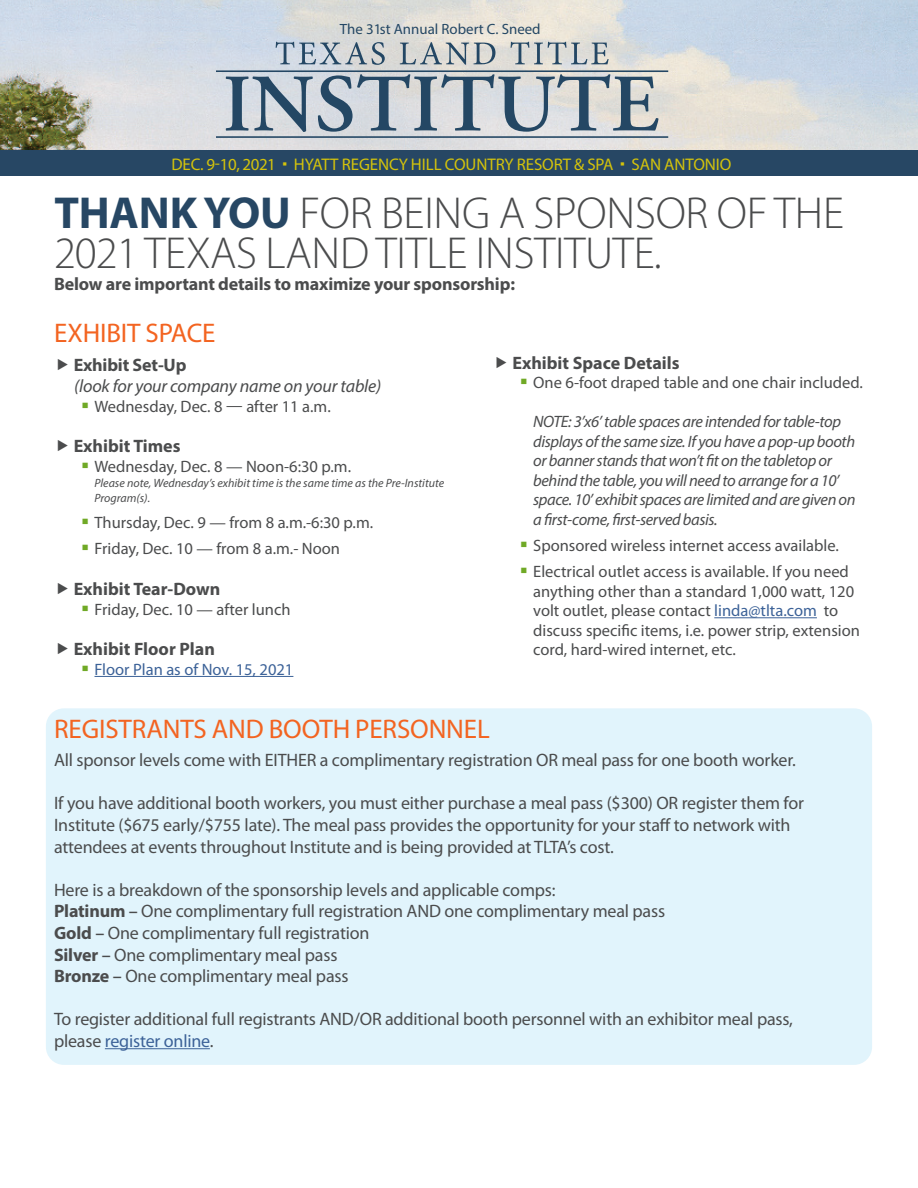
<style>
.page{position:relative;width:918px;height:1188px;background:#fff}
.page>*{position:absolute;margin:0;border:0;box-sizing:border-box;transform-origin:0 0}
.t1{font:300 45px/40.5px "Myriad Pro";letter-spacing:-.005em;color:#4b4c4d}
.t2{font:27px "Myriad Pro";letter-spacing:-.005em;color:#f36421}
.t3{font:18px/21.6px "Myriad Pro";letter-spacing:-.01em;color:#4b4c4d}
.subheader{font:700 18px "Myriad Pro";letter-spacing:-.005em;color:#4b4c4d}
.t4{font:italic 18px "Myriad Pro";letter-spacing:-.01em;color:#4b4c4d}
.Body_Text_3{font:16.8px "Myriad Pro";letter-spacing:-.005em;color:#d4c30b}
.t5{font:16.5px/19.5px "Myriad Pro";color:#4b4c4d}
.t6{font:italic 16.5px/19.5px "Myriad Pro";letter-spacing:-.025em;color:#4b4c4d}
.t7{font:16.5px "Myriad Pro";color:#3c6298}
.t8{font:14.85px "Myriad Pro";color:#244764}
.t9{font:italic 12px/15px "Myriad Pro";color:#4b4c4d}
.s1{font-weight:700;color:#274764}
.s2{color:#70a926}
.s3{color:#3c6298}
.s4{font-weight:700}
.s5{font-weight:600}
</style>
<div class="page">
<div style="left:46px;top:708px;width:826px;height:357px;background:#e1f4fc;border-radius:18px"></div>
<img style="left:0;top:0;width:918px;height:150px">
<hr style="left:94px;top:676px;width:199px;height:1px;background:#3c6298">
<hr style="left:714px;top:617px;width:103px;height:1px;background:#3c6298">
<hr style="left:105px;top:1048px;width:105px;height:1px;background:#3c6298">
<svg style="left:276px;top:42px;width:109px;height:23px;background:#acb7c1"></svg>
<svg style="left:400px;top:42px;width:95px;height:23px;background:#b2b9bb"></svg>
<svg style="left:511px;top:42px;width:98px;height:22px;background:#b4bbbe"></svg>
<svg style="left:226px;top:74px;width:433px;height:58px;background:#a7b2bb"></svg>
<hr style="left:216px;top:70px;width:452px;height:2px;background:#244764">
<hr style="left:216px;top:136px;width:452px;height:2px;background:#244764">
<div style="left:0;top:150px;width:918px;height:26px;background:#274764"></div>
<p class="t8" style="left:340px;top:20px;width:202px">The 31st Annual Robert C. Sneed</p>
<p class="Body_Text_3" style="left:171px;top:155px;width:562px">DEC. 9-10, 2021 HYATT REGENCY HILL COUNTRY RESORT &amp; SPA SAN ANTONIO</p>
<p class="t1" style="left:54px;top:193px;width:792px"><span class="s1">THANK YOU</span> FOR BEING A SPONSOR OF THE<br>2021 TEXAS LAND TITLE INSTITUTE.</p>
<p class="subheader" style="left:54px;top:272px;width:463px">Below are important details to maximize your sponsorship:</p>
<p class="t2" style="left:54px;top:319px;width:163px">EXHIBIT SPACE</p>
<p class="subheader" style="left:74px;top:353px;width:114px">Exhibit Set-Up</p>
<p class="t4" style="left:74px;top:375px;width:309px">(look for your company name on your table)</p>
<p class="t5" style="left:81px;top:397px;width:251px"><span class="s2">▪</span> Wednesday, Dec. 8 — after 11 a.m.</p>
<p class="subheader" style="left:74px;top:435px;width:108px">Exhibit Times</p>
<p class="t5" style="left:81px;top:457px;width:272px"><span class="s2">▪</span> Wednesday, Dec. 8 — Noon-6:30 p.m.</p>
<p class="t9" style="left:94px;top:475px;width:351px">Please note, Wednesday’s exhibit time is the same time as the Pre-Institute<br>Program(s).</p>
<p class="t5" style="left:81px;top:513px;width:294px"><span class="s2">▪</span> Thursday, Dec. 9 — from 8 a.m.-6:30 p.m.</p>
<p class="t5" style="left:81px;top:540px;width:261px"><span class="s2">▪</span> Friday, Dec. 10 — from 8 a.m.- Noon</p>
<p class="subheader" style="left:74px;top:577px;width:148px">Exhibit Tear-Down</p>
<p class="t5" style="left:81px;top:600px;width:211px"><span class="s2">▪</span> Friday, Dec. 10 — after lunch</p>
<p class="subheader" style="left:74px;top:637px;width:143px">Exhibit Floor Plan</p>
<p class="t7" style="left:81px;top:660px;width:214px"><span class="s2">▪</span> Floor Plan as of Nov. 15, 2021</p>
<p class="subheader" style="left:512px;top:351px;width:169px">Exhibit Space Details</p>
<p class="t5" style="left:520px;top:373px;width:345px"><span class="s2">▪</span> One 6-foot draped table and one chair included.</p>
<p class="t6" style="left:533px;top:412px;width:324px">NOTE: 3’x6’ table spaces are intended for table-top displays of the same size. If you have a pop-up booth or banner stands that won’t fit on the tabletop or behind the table, you will need to arrange for a 10’ space. 10’ exhibit spaces are limited and are given on a first-come, first-served basis.</p>
<p class="t5" style="left:520px;top:536px;width:321px"><span class="s2">▪</span> Sponsored wireless internet access available.</p>
<p class="t5" style="left:533px;top:562px;width:328px;text-indent:-14px"><span class="s2">▪</span> Electrical outlet access is available. If you need anything other than a standard 1,000 watt, 120 volt outlet, please contact <span class="s3">linda@tlta.com</span> to discuss specific items, i.e. power strip, extension cord, hard-wired internet, etc.</p>
<p class="t2" style="left:54px;top:714px;width:437px">REGISTRANTS AND BOOTH PERSONNEL</p>
<p class="t3" style="left:54px;top:750px;width:743px">All sponsor levels come with EITHER a complimentary registration OR meal pass for one booth worker.</p>
<p class="t3" style="left:54px;top:793px;width:752px">If you have additional booth workers, you must either purchase a meal pass ($300) OR register them for<br>Institute ($675 early/$755 late). The meal pass provides the opportunity for your staff to network with attendees at events throughout Institute and is being provided at TLTA’s cost.</p>
<p class="t3" style="left:54px;top:879px;width:503px">Here is a breakdown of the sponsorship levels and applicable comps:</p>
<p class="t3" style="left:54px;top:901px;width:613px"><span class="s4">Platinum</span> <span class="s5">–</span> One complimentary full registration AND one complimentary meal pass</p>
<p class="t3" style="left:54px;top:922px;width:317px"><span class="s4">Gold</span> <span class="s5">–</span> One complimentary full registration</p>
<p class="t3" style="left:54px;top:944px;width:285px"><span class="s4">Silver</span> <span class="s5">–</span> One complimentary meal pass</p>
<p class="t3" style="left:54px;top:966px;width:296px"><span class="s4">Bronze</span> <span class="s5">–</span> One complimentary meal pass</p>
<p class="t3" style="left:54px;top:1009px;width:741px">To register additional full registrants AND/OR additional booth personnel with an exhibitor meal pass, please <span class="s3">register online</span>.</p>
</div>
